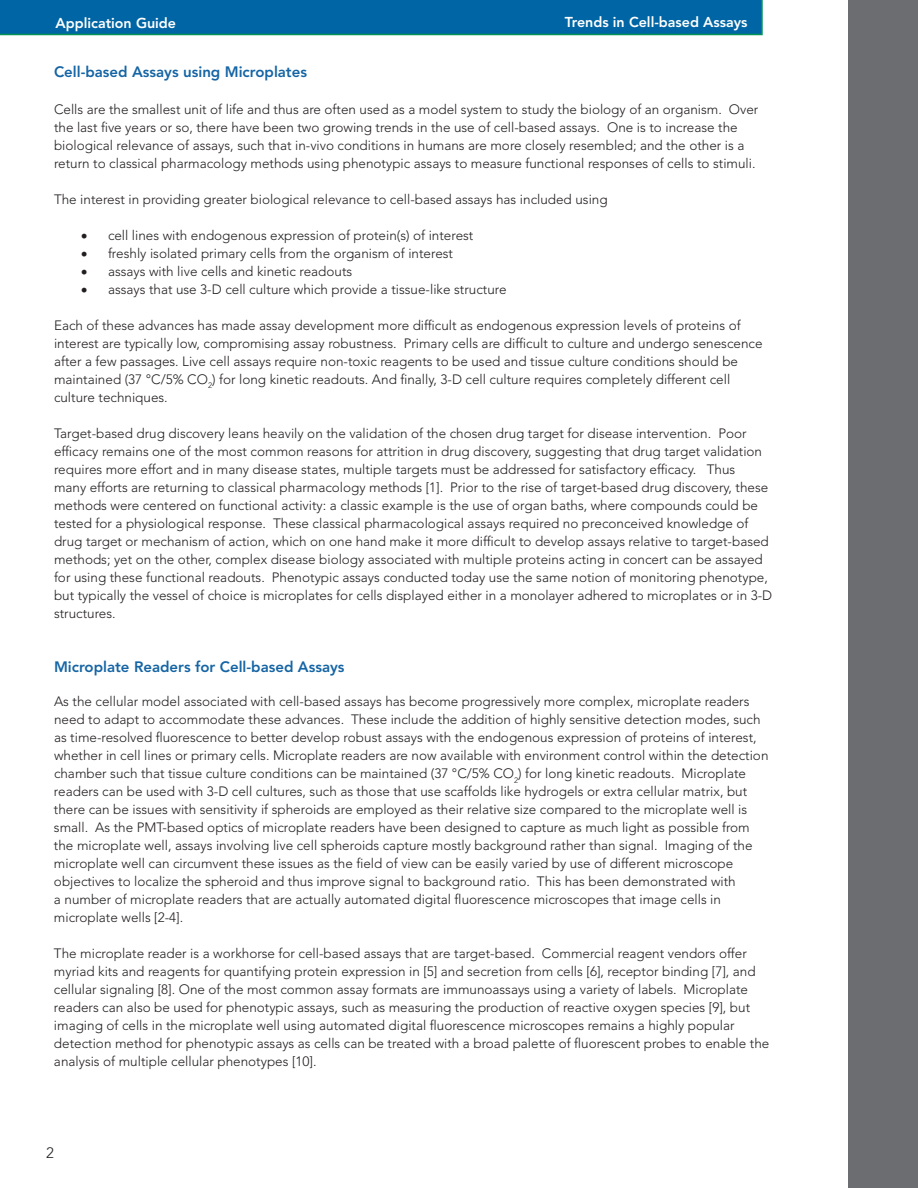
<style>
.page{position:relative;width:918px;height:1188px;background:#fff}
.page>*{position:absolute;margin:0;border:0;box-sizing:border-box;transform-origin:0 0}
.t1{font:800 15px "Avenir LT Std";color:#1565a5}
.t2{font:300 15px "Avenir LT Std";color:#231f20}
.t3{font:800 14.25px "Avenir LT Std";color:#fff}
.t4{font:300 13.5px/18px "Avenir LT Std";color:#231f20}
</style>
<div class="page">
<div style="left:848px;top:0;width:70px;height:1188px;background:#6c6d70"></div>
<div style="left:0;top:0;width:763px;height:35px;background:#0065a4"></div>
<p class="t3" style="left:56px;top:15px;width:122px">Application Guide</p>
<p class="t1" style="left:54px;top:63px;width:255px">Cell-based Assays using Microplates</p>
<p class="t3" style="left:565px;top:14px;width:184px">Trends in Cell-based Assays</p>
<p class="t4" style="left:54px;top:100px;width:706px">Cells are the smallest unit of life and thus are often used as a model system to study the biology of an organism. Over the last five years or so, there have been two growing trends in the use of cell-based assays. One is to increase the biological relevance of assays, such that in-vivo conditions in humans are more closely resembled; and the other is a return to classical pharmacology methods using phenotypic assays to measure functional responses of cells to stimuli.</p>
<p class="t4" style="left:54px;top:190px;width:555px">The interest in providing greater biological relevance to cell-based assays has included using</p>
<p class="t4" style="left:81px;top:226px;width:394px">• cell lines with endogenous expression of protein(s) of interest</p>
<p class="t4" style="left:81px;top:244px;width:374px">• freshly isolated primary cells from the organism of interest</p>
<p class="t4" style="left:81px;top:262px;width:273px">• assays with live cells and kinetic readouts</p>
<p class="t4" style="left:81px;top:280px;width:427px">• assays that use 3-D cell culture which provide a tissue-like structure</p>
<p class="t4" style="left:54px;top:316px;width:710px">Each of these advances has made assay development more difficult as endogenous expression levels of proteins of interest are typically low, compromising assay robustness. Primary cells are difficult to culture and undergo senescence after a few passages. Live cell assays require non-toxic reagents to be used and tissue culture conditions should be maintained (37 °C/5% CO<sub>2</sub>) for long kinetic readouts. And finally, 3-D cell culture requires completely different cell culture techniques.</p>
<p class="t4" style="left:54px;top:424px;width:720px">Target-based drug discovery leans heavily on the validation of the chosen drug target for disease intervention. Poor efficacy remains one of the most common reasons for attrition in drug discovery, suggesting that drug target validation requires more effort and in many disease states, multiple targets must be addressed for satisfactory efficacy. Thus<br>many efforts are returning to classical pharmacology methods [1]. Prior to the rise of target-based drug discovery, these methods were centered on functional activity: a classic example is the use of organ baths, where compounds could be tested for a physiological response. These classical pharmacological assays required no preconceived knowledge of drug target or mechanism of action, which on one hand make it more difficult to develop assays relative to target-based methods; yet on the other, complex disease biology associated with multiple proteins acting in concert can be assayed for using these functional readouts. Phenotypic assays conducted today use the same notion of monitoring phenotype, but typically the vessel of choice is microplates for cells displayed either in a monolayer adhered to microplates or in 3-D structures.</p>
<p class="t1" style="left:54px;top:658px;width:292px">Microplate Readers for Cell-based Assays</p>
<p class="t4" style="left:54px;top:693px;width:716px">As the cellular model associated with cell-based assays has become progressively more complex, microplate readers need to adapt to accommodate these advances. These include the addition of highly sensitive detection modes, such as time-resolved fluorescence to better develop robust assays with the endogenous expression of proteins of interest, whether in cell lines or primary cells. Microplate readers are now available with environment control within the detection chamber such that tissue culture conditions can be maintained (37 °C/5% CO<sub>2</sub>) for long kinetic readouts. Microplate readers can be used with 3-D cell cultures, such as those that use scaffolds like hydrogels or extra cellular matrix, but there can be issues with sensitivity if spheroids are employed as their relative size compared to the microplate well is small. As the PMT-based optics of microplate readers have been designed to capture as much light as possible from the microplate well, assays involving live cell spheroids capture mostly background rather than signal. Imaging of the microplate well can circumvent these issues as the field of view can be easily varied by use of different microscope objectives to localize the spheroid and thus improve signal to background ratio. This has been demonstrated with<br>a number of microplate readers that are actually automated digital fluorescence microscopes that image cells in microplate wells [2-4].</p>
<p class="t4" style="left:54px;top:945px;width:717px">The microplate reader is a workhorse for cell-based assays that are target-based. Commercial reagent vendors offer myriad kits and reagents for quantifying protein expression in [5] and secretion from cells [6], receptor binding [7], and cellular signaling [8]. One of the most common assay formats are immunoassays using a variety of labels. Microplate readers can also be used for phenotypic assays, such as measuring the production of reactive oxygen species [9], but imaging of cells in the microplate well using automated digital fluorescence microscopes remains a highly popular detection method for phenotypic assays as cells can be treated with a broad palette of fluorescent probes to enable the analysis of multiple cellular phenotypes [10].</p>
<p class="t2" style="left:46px;top:1144px;width:9px">2</p>
</div>
